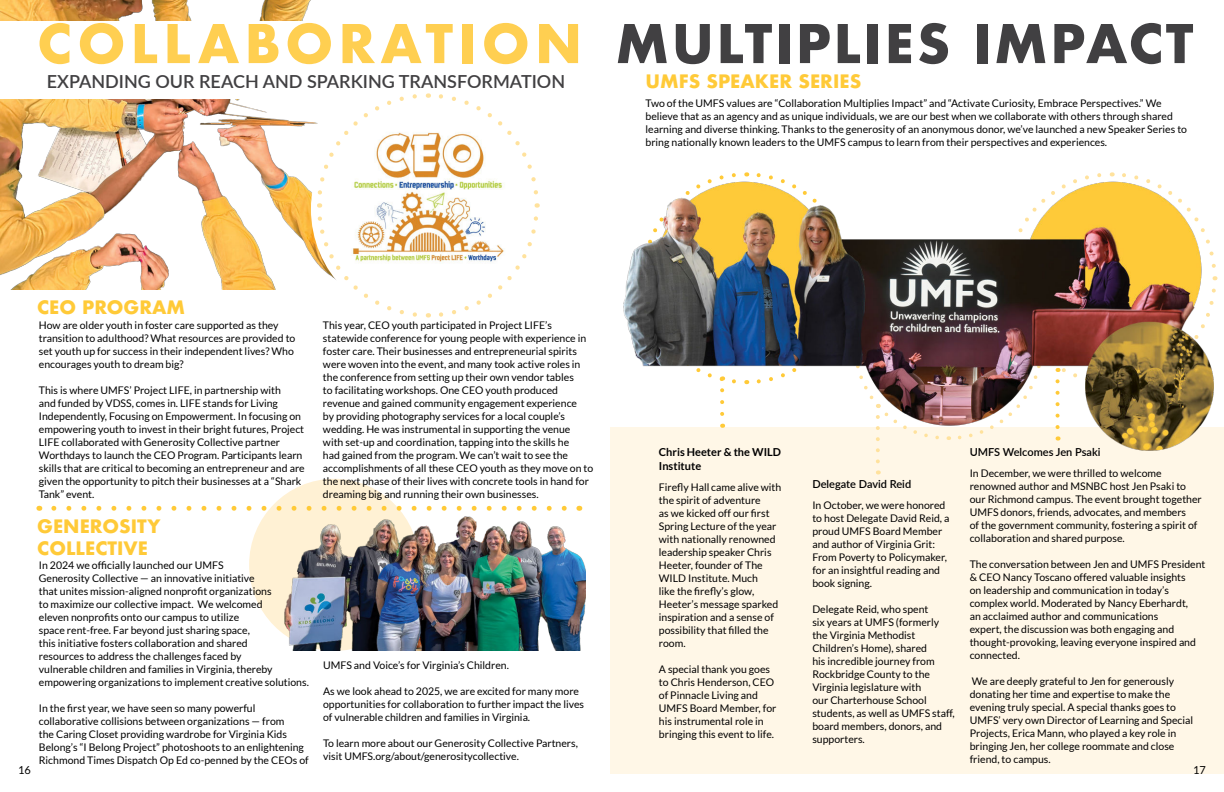
<style>
.page{position:relative;width:1224px;height:792px;background:#fff}
.page>*{position:absolute;margin:0;border:0;box-sizing:border-box;transform-origin:0 0}
.t1{font:700 51.8px "Futura";letter-spacing:.05em;color:#414042}
.t2{font:700 18px/21.6px "Futura";color:#ffca38}
.t3{font:600 18px "Lato";color:#414042}
.t4{font:600 11px "Lato";color:#000}
.t5{font:700 11px/14px "Lato";color:#000}
.t6{font:11px "Lato";color:#000}
.t7{font:10.5px/13px "Lato";color:#000}
.s1{color:#ffcf51}
</style>
<div class="page">
<div style="left:611px;top:428px;width:613px;height:346px;background:#fff7e7"></div>
<div style="left:249px;top:479px;width:170px;height:172px;background:#fff1d4;border-radius:50%"></div>
<img style="left:0;top:0;width:315px;height:290px">
<div style="left:0;top:21px;width:1224px;height:78px;background:#fff"></div>
<img style="left:624px;top:246px;width:599px;height:216px">
<img style="left:284px;top:516px;width:302px;height:135px">
<svg style="left:54px;top:506px;width:513px;height:5px"></svg>
<img style="left:639px;top:172px;width:580px;height:289px">
<div style="left:311px;top:96px;width:224px;height:226px;background:#fff;border-radius:50%"></div>
<img style="left:376px;top:134px;width:92px;height:127px">
<svg style="left:436px;top:203px;width:104px;height:114px"></svg>
<svg style="left:428px;top:93px;width:110px;height:104px"></svg>
<svg style="left:315px;top:94px;width:105px;height:114px"></svg>
<svg style="left:315px;top:214px;width:114px;height:104px"></svg>
<h1 class="t1" style="left:37px;top:20px;width:1158px"><span class="s1">COLLABORATION</span> MULTIPLIES IMPACT</h1>
<h2 class="t3" style="left:47px;top:75px;width:520px">EXPANDING OUR REACH AND SPARKING TRANSFORMATION</h2>
<h2 class="t2" style="left:646px;top:72px;width:217px">UMFS SPEAKER SERIES</h2>
<p class="t7" style="left:646px;top:97px;width:543px">Two of the UMFS values are “Collaboration Multiplies Impact” and “Activate Curiosity, Embrace Perspectives.” We believe that as an agency and as unique individuals, we are our best when we collaborate with others through shared learning and diverse thinking. Thanks to the generosity of an anonymous donor, we’ve launched a new Speaker Series to bring nationally known leaders to the UMFS campus to learn from their perspectives and experiences.</p>
<h2 class="t2" style="left:37px;top:298px;width:150px">CEO PROGRAM</h2>
<p class="t7" style="left:39px;top:318px;width:258px">How are older youth in foster care supported as they transition to adulthood? What resources are provided to set youth up for success in their independent lives? Who encourages youth to dream big?</p>
<p class="t7" style="left:39px;top:383px;width:267px">This is where UMFS’ Project LIFE, in partnership with<br>and funded by VDSS, comes in. LIFE stands for Living Independently, Focusing on Empowerment. In focusing on empowering youth to invest in their bright futures, Project LIFE collaborated with Generosity Collective partner Worthdays to launch the CEO Program. Participants learn skills that are critical to becoming an entrepreneur and are given the opportunity to pitch their businesses at a “Shark Tank” event.</p>
<h2 class="t2" style="left:37px;top:517px;width:125px">GENEROSITY<br>COLLECTIVE</h2>
<p class="t6" style="left:18px;top:764px;width:14px">16</p>
<p class="t7" style="left:39px;top:558px;width:272px">In 2024 we officially launched our UMFS<br>Generosity Collective — an innovative initiative<br>that unites mission-aligned nonprofit organizations<br>to maximize our collective impact. We welcomed<br>eleven nonprofits onto our campus to utilize<br>space rent-free. Far beyond just sharing space,<br>this initiative fosters collaboration and shared<br>resources to address the challenges faced by<br>vulnerable children and families in Virginia, thereby empowering organizations to implement creative solutions.</p>
<p class="t7" style="left:39px;top:701px;width:271px">In the first year, we have seen so many powerful collaborative collisions between organizations — from<br>the Caring Closet providing wardrobe for Virginia Kids Belong’s “I Belong Project” photoshoots to an enlightening Richmond Times Dispatch Op Ed co-penned by the CEOs of</p>
<p class="t7" style="left:323px;top:318px;width:272px">This year, CEO youth participated in Project LIFE’s statewide conference for young people with experience in foster care. Their businesses and entrepreneurial spirits were woven into the event, and many took active roles in the conference from setting up their own vendor tables<br>to facilitating workshops. One CEO youth produced revenue and gained community engagement experience<br>by providing photography services for a local couple’s wedding. He was instrumental in supporting the venue with set-up and coordination, tapping into the skills he<br>had gained from the program. We can’t wait to see the accomplishments of all these CEO youth as they move on to the next phase of their lives with concrete tools in hand for dreaming big and running their own businesses.</p>
<p class="t7" style="left:323px;top:658px;width:187px">UMFS and Voice’s for Virginia’s Children.</p>
<p class="t7" style="left:323px;top:684px;width:263px">As we look ahead to 2025, we are excited for many more opportunities for collaboration to further impact the lives of vulnerable children and families in Virginia.</p>
<p class="t7" style="left:323px;top:736px;width:256px">To learn more about our Generosity Collective Partners, visit UMFS.org/about/generositycollective.</p>
<p class="t5" style="left:659px;top:446px;width:124px">Chris Heeter &amp; the WILD<br>Institute</p>
<p class="t7" style="left:659px;top:481px;width:124px">Firefly Hall came alive with the spirit of adventure<br>as we kicked off our first<br>Spring Lecture of the year with nationally renowned leadership speaker Chris<br>Heeter, founder of The<br>WILD Institute. Much<br>like the firefly’s glow,<br>Heeter’s message sparked inspiration and a sense of possibility that filled the room.</p>
<p class="t7" style="left:659px;top:663px;width:119px">A special thank you goes to Chris Henderson, CEO of Pinnacle Living and<br>UMFS Board Member, for his instrumental role in bringing this event to life.</p>
<p class="t4" style="left:812px;top:480px;width:100px">Delegate David Reid</p>
<p class="t7" style="left:812px;top:498px;width:139px">In October, we were honored to host Delegate David Reid, a proud UMFS Board Member and author of Virginia Grit:<br>From Poverty to Policymaker, for an insightful reading and book signing.</p>
<p class="t7" style="left:812px;top:602px;width:144px">Delegate Reid, who spent<br>six years at UMFS (formerly the Virginia Methodist<br>Children’s Home), shared<br>his incredible journey from<br>Rockbridge County to the<br>Virginia legislature with<br>our Charterhouse School students, as well as UMFS staff, board members, donors, and supporters.</p>
<p class="t4" style="left:970px;top:448px;width:132px">UMFS Welcomes Jen Psaki</p>
<p class="t7" style="left:970px;top:467px;width:234px">In December, we were thrilled to welcome renowned author and MSNBC host Jen Psaki to our Richmond campus. The event brought together UMFS donors, friends, advocates, and members<br>of the government community, fostering a spirit of collaboration and shared purpose.</p>
<p class="t7" style="left:970px;top:558px;width:237px">The conversation between Jen and UMFS President &amp; CEO Nancy Toscano offered valuable insights<br>on leadership and communication in today’s complex world. Moderated by Nancy Eberhardt,<br>an acclaimed author and communications<br>expert, the discussion was both engaging and thought-provoking, leaving everyone inspired and connected.</p>
<p class="t7" style="left:970px;top:675px;width:225px">We are deeply grateful to Jen for generously donating her time and expertise to make the evening truly special. A special thanks goes to UMFS’ very own Director of Learning and Special Projects, Erica Mann, who played a key role in bringing Jen, her college roommate and close friend, to campus.</p>
<p class="t6" style="left:1193px;top:764px;width:14px">17</p>
</div>
